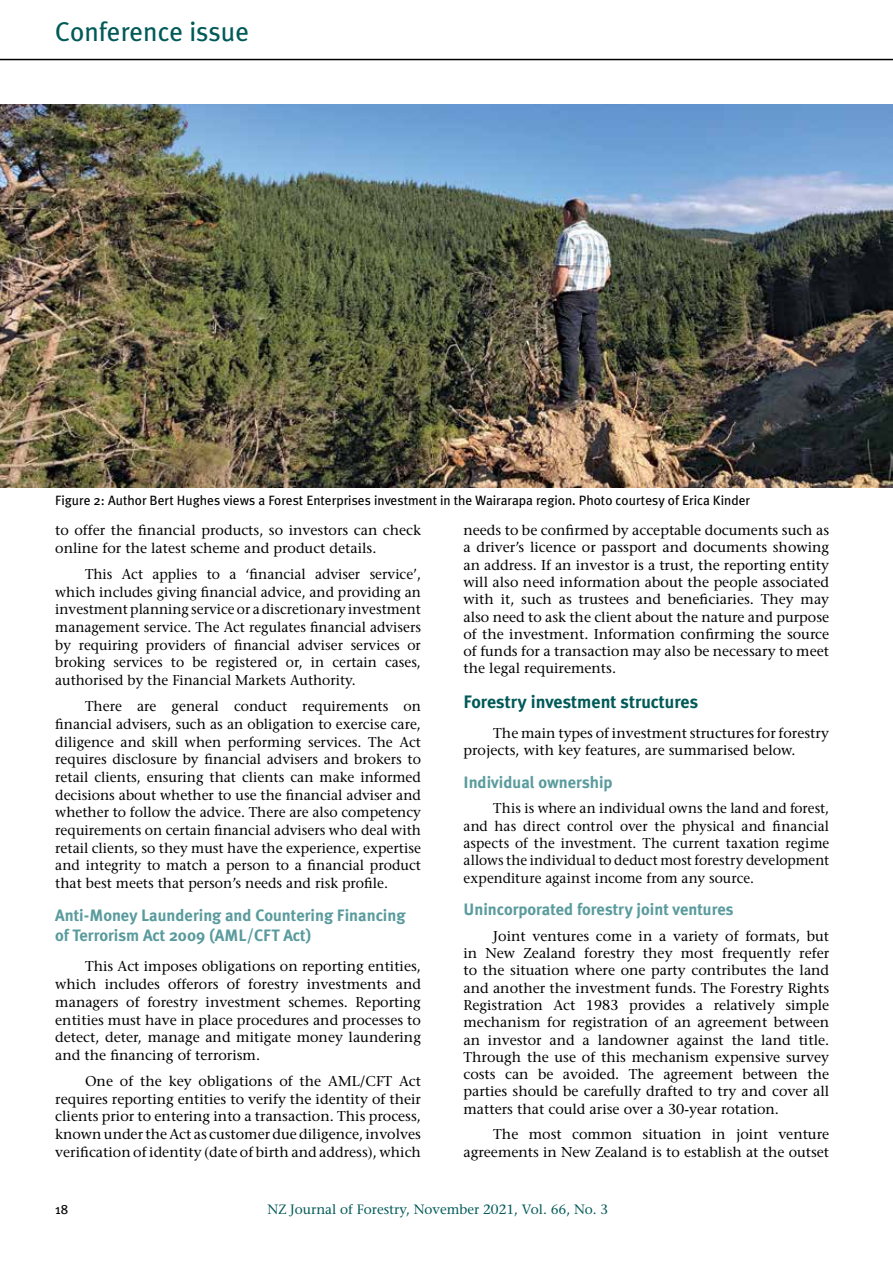
<style>
.page{position:relative;width:893px;height:1263px;background:#fff}
.page>*{position:absolute;margin:0;border:0;box-sizing:border-box;transform-origin:0 0}
.t1{font:27px "Meta Plus";color:#005a58}
.t2{font:700 18px "Meta Plus";color:#005a58}
.t3{font:700 16.5px/20.2px "Meta Plus";color:#5a9b9d}
.t4{font:14.25px/17.7px "Stone Serif";color:#000;text-align:justify}
.t5{font:14.25px/17.2px "Stone Serif";color:#000;text-align:justify;scale:.96 1}
.t6{font:13.5px "Meta Plus";color:#000}
.t7{font:13.5px "Stone Serif";color:#005a58}
</style>
<div class="page">
<hr style="left:0;top:59px;width:893px;height:1px;background:#000">
<img style="left:0;top:105px;width:893px;height:382px">
<h1 class="t1" style="left:55px;top:16px;width:196px">Conference issue</h1>
<p class="t6" style="left:55px;top:492px;width:696px">Figure 2: Author Bert Hughes views a Forest Enterprises investment in the Wairarapa region. Photo courtesy of Erica Kinder</p>
<p class="t4" style="left:55px;top:521px;width:367px">to offer the financial products, so investors can check online for the latest scheme and product details.</p>
<p class="t4" style="left:55px;top:565px;width:367px;text-indent:30px">This Act applies to a ‘financial adviser service’, which includes giving financial advice, and providing an investment planning service or a discretionary investment management service. The Act regulates financial advisers by requiring providers of financial adviser services or broking services to be registered or, in certain cases, authorised by the Financial Markets Authority.</p>
<p class="t4" style="left:55px;top:697px;width:367px;text-indent:30px">There are general conduct requirements on financial advisers, such as an obligation to exercise care, diligence and skill when performing services. The Act requires disclosure by financial advisers and brokers to retail clients, ensuring that clients can make informed decisions about whether to use the financial adviser and whether to follow the advice. There are also competency requirements on certain financial advisers who deal with retail clients, so they must have the experience, expertise and integrity to match a person to a financial product that best meets that person’s needs and risk profile.</p>
<p class="t3" style="left:55px;top:905px;width:352px">Anti-Money Laundering and Countering Financing of Terrorism Act 2009 (AML/CFT Act)</p>
<p class="t4" style="left:55px;top:958px;width:367px;text-indent:30px">This Act imposes obligations on reporting entities, which includes offerors of forestry investments and managers of forestry investment schemes. Reporting entities must have in place procedures and processes to detect, deter, manage and mitigate money laundering and the financing of terrorism.</p>
<p class="t4" style="left:55px;top:1072px;width:367px;text-indent:30px">One of the key obligations of the AML/CFT Act requires reporting entities to verify the identity of their clients prior to entering into a transaction. This process, known under the Act as customer due diligence, involves verification of identity (date of birth and address), which</p>
<p class="t4" style="left:463px;top:522px;width:367px;line-height:17.2px">needs to be confirmed by acceptable documents such as a driver’s licence or passport and documents showing an address. If an investor is a trust, the reporting entity will also need information about the people associated with it, such as trustees and beneficiaries. They may also need to ask the client about the nature and purpose of the investment. Information confirming the source of funds for a transaction may also be necessary to meet the legal requirements.</p>
<p class="t2" style="left:463px;top:691px;width:236px">Forestry investment structures</p>
<p class="t4" style="left:463px;top:724px;width:367px;line-height:17.2px;text-indent:30px">The main types of investment structures for forestry projects, with key features, are summarised below.</p>
<p class="t3" style="left:463px;top:772px;width:151px">Individual ownership</p>
<p class="t5" style="left:463px;top:800px;width:382px;text-indent:30px">This is where an individual owns the land and forest, and has direct control over the physical and financial aspects of the investment. The current taxation regime allows the individual to deduct most forestry development expenditure against income from any source.</p>
<p class="t3" style="left:463px;top:899px;width:272px">Unincorporated forestry joint ventures</p>
<p class="t4" style="left:463px;top:927px;width:367px;line-height:17.2px;text-indent:30px">Joint ventures come in a variety of formats, but in New Zealand forestry they most frequently refer to the situation where one party contributes the land and another the investment funds. The Forestry Rights Registration Act 1983 provides a relatively simple mechanism for registration of an agreement between an investor and a landowner against the land title.<br>Through the use of this mechanism expensive survey costs can be avoided. The agreement between the parties should be carefully drafted to try and cover all matters that could arise over a 30-year rotation.</p>
<p class="t4" style="left:463px;top:1126px;width:367px;line-height:17.2px;text-align:right">The most common situation in joint venture agreements in New Zealand is to establish at the outset</p>
<p class="t6" style="left:55px;top:1202px;width:15px">18</p>
<p class="t7" style="left:268px;top:1201px;width:342px">NZ Journal of Forestry, November 2021, Vol. 66, No. 3</p>
</div>
